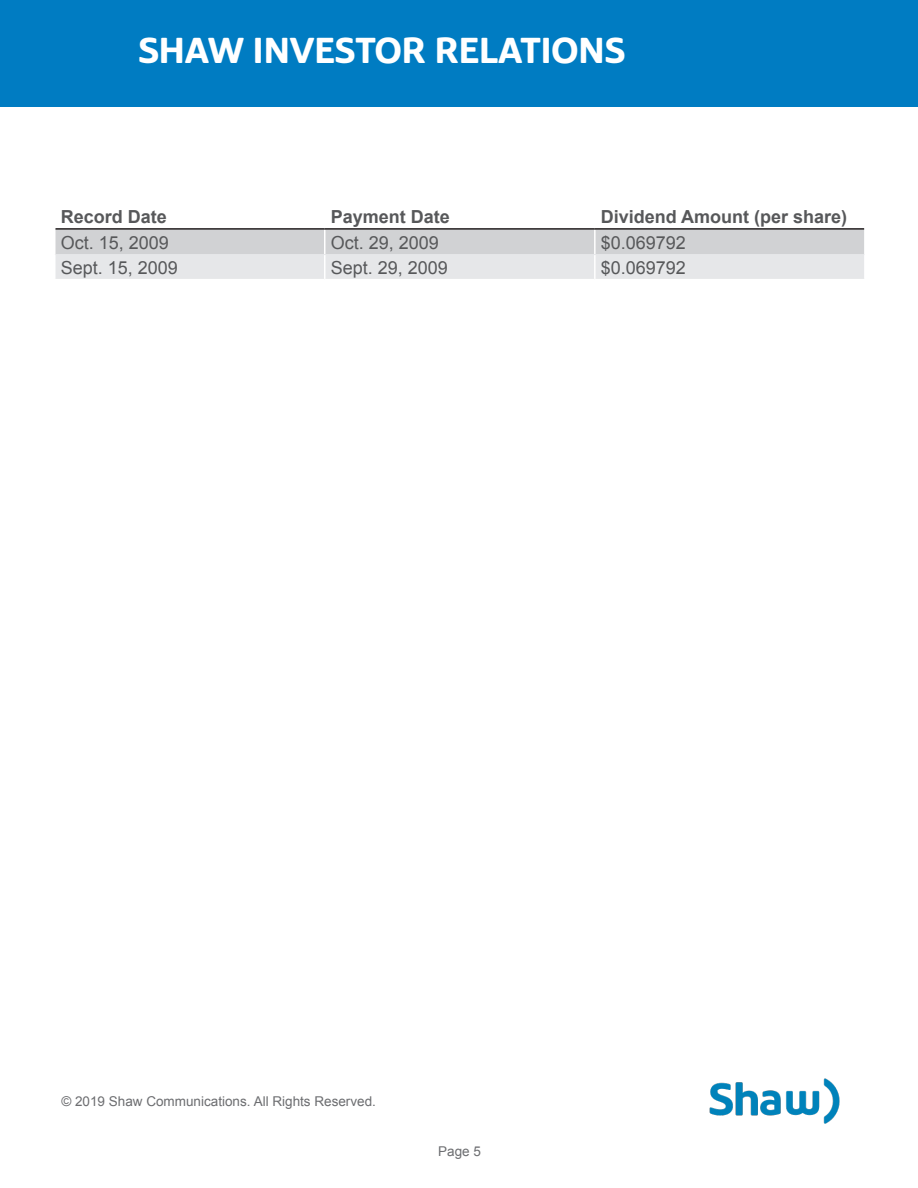
<style>
.page{position:relative;width:918px;height:1188px;background:#fff}
.page>*{position:absolute;margin:0;border:0;box-sizing:border-box;transform-origin:0 0}
.First_Page_Product_H{font:700 36px "Shaw";color:#fff}
.table_style{font:18px "Arial";color:#57585a}
.table_style-2{font:700 18px "Arial";color:#57585a}
.Contact_and_Copyrigh{font:13.5px "Arial";color:#6c6d70}
.Page_number{font:13.5px "Arial";color:#6c6d70}
</style>
<div class="page">
<div style="left:0;top:0;width:918px;height:106px;background:#007cc2"></div>
<div style="left:0;top:0;width:918px;height:107px;border:2px solid #007cc2"></div>
<img style="left:709px;top:1078px;width:131px;height:46px">
<svg style="left:56px;top:230px;width:808px;height:49px;background:#dbdcde"></svg>
<hr style="left:324px;top:230px;width:2px;height:24px;background:#fff">
<hr style="left:594px;top:230px;width:2px;height:24px;background:#fff">
<hr style="left:324px;top:255px;width:2px;height:24px;background:#fff">
<hr style="left:594px;top:255px;width:2px;height:24px;background:#fff">
<hr style="left:56px;top:228px;width:269px;height:2px;background:#231f20">
<hr style="left:325px;top:228px;width:270px;height:2px;background:#231f20">
<hr style="left:595px;top:228px;width:269px;height:2px;background:#231f20">
<hr style="left:56px;top:254px;width:269px;height:1px;background:#e6e7e9">
<hr style="left:325px;top:254px;width:270px;height:1px;background:#e6e7e9">
<hr style="left:595px;top:254px;width:269px;height:1px;background:#e6e7e9">
<p class="First_Page_Product_H" style="left:139px;top:29px;width:488px">SHAW INVESTOR RELATIONS</p>
<p class="table_style-2" style="left:61px;top:205px;width:108px">Record Date</p>
<p class="table_style-2" style="left:331px;top:205px;width:121px">Payment Date</p>
<p class="table_style-2" style="left:601px;top:205px;width:248px">Dividend Amount (per share)</p>
<p class="table_style" style="left:61px;top:230px;width:110px">Oct. 15, 2009</p>
<p class="table_style" style="left:331px;top:230px;width:110px">Oct. 29, 2009</p>
<p class="table_style" style="left:601px;top:230px;width:87px">$0.069792</p>
<p class="table_style" style="left:61px;top:256px;width:119px">Sept. 15, 2009</p>
<p class="table_style" style="left:331px;top:256px;width:119px">Sept. 29, 2009</p>
<p class="table_style" style="left:601px;top:256px;width:87px">$0.069792</p>
<p class="Contact_and_Copyrigh" style="left:61px;top:1093px;width:316px">© 2019 Shaw Communications. All Rights Reserved.</p>
<p class="Page_number" style="left:438px;top:1142px;width:44px">Page 5</p>
</div>
